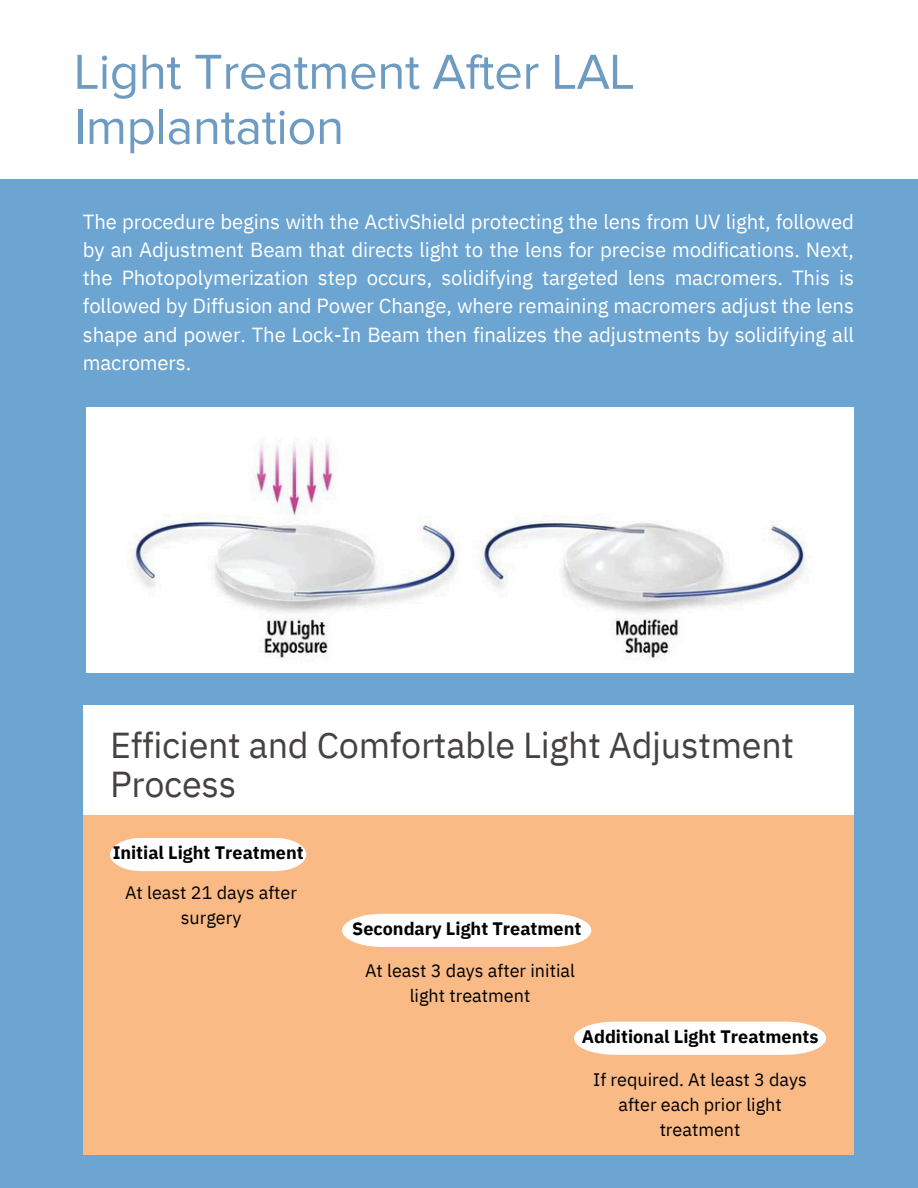
<style>
.page{position:relative;width:918px;height:1188px;background:#fff}
.page>*{position:absolute;margin:0;border:0;box-sizing:border-box;transform-origin:0 0}
.t1{font:51px/55.2px "Proxima Nova";letter-spacing:-.005em;color:#6e9bc1}
.t2{font:36px/39.5px "IBM Plex Sans";letter-spacing:-.01em;color:#464241}
.t3{font:20.4px/28.2px "IBM Plex Sans";letter-spacing:-.01em;color:#fff;text-align:justify}
.t4{font:18px/24.8px "IBM Plex Sans";color:#000;text-align:center}
.t5{font:700 18px "IBM Plex Sans";color:#000}
</style>
<div class="page">
<div style="left:0;top:179px;width:918px;height:1009px;background:#6ca4d2"></div>
<img style="left:86px;top:407px;width:768px;height:266px">
<div style="left:83px;top:705px;width:771px;height:450px;background:#faba85"></div>
<div style="left:83px;top:705px;width:771px;height:110px;background:#fff"></div>
<svg style="left:110px;top:838px;width:196px;height:33px;background:#fefaf6"></svg>
<svg style="left:342px;top:914px;width:249px;height:33px;background:#fefaf6"></svg>
<svg style="left:574px;top:1022px;width:252px;height:33px;background:#fef9f6"></svg>
<h2 class="t1" style="left:74px;top:44px;width:562px">Light Treatment After LAL<br>Implantation</h2>
<h4 class="t3" style="left:83px;top:207px;width:773px">The procedure begins with the ActivShield protecting the lens from UV light, followed by an Adjustment Beam that directs light to the lens for precise modifications. Next, the Photopolymerization step occurs, solidifying targeted lens macromers. This is followed by Diffusion and Power Change, where remaining macromers adjust the lens shape and power. The Lock-In Beam then finalizes the adjustments by solidifying all macromers.</h4>
<h4 class="t2" style="left:110px;top:724px;width:686px">Efficient and Comfortable Light Adjustment<br>Process</h4>
<h1 class="t5" style="left:113px;top:841px;width:192px">Initial Light Treatment</h1>
<p class="t4" style="left:125px;top:880px;width:173px">At least 21 days after surgery</p>
<p class="t5" style="left:352px;top:917px;width:231px">Secondary Light Treatment</p>
<h4 class="t4" style="left:365px;top:958px;width:211px">At least 3 days after initial light treatment</h4>
<p class="t5" style="left:582px;top:1025px;width:238px">Additional Light Treatments</p>
<p class="t4" style="left:593px;top:1067px;width:215px">If required. At least 3 days after each prior light treatment</p>
</div>
